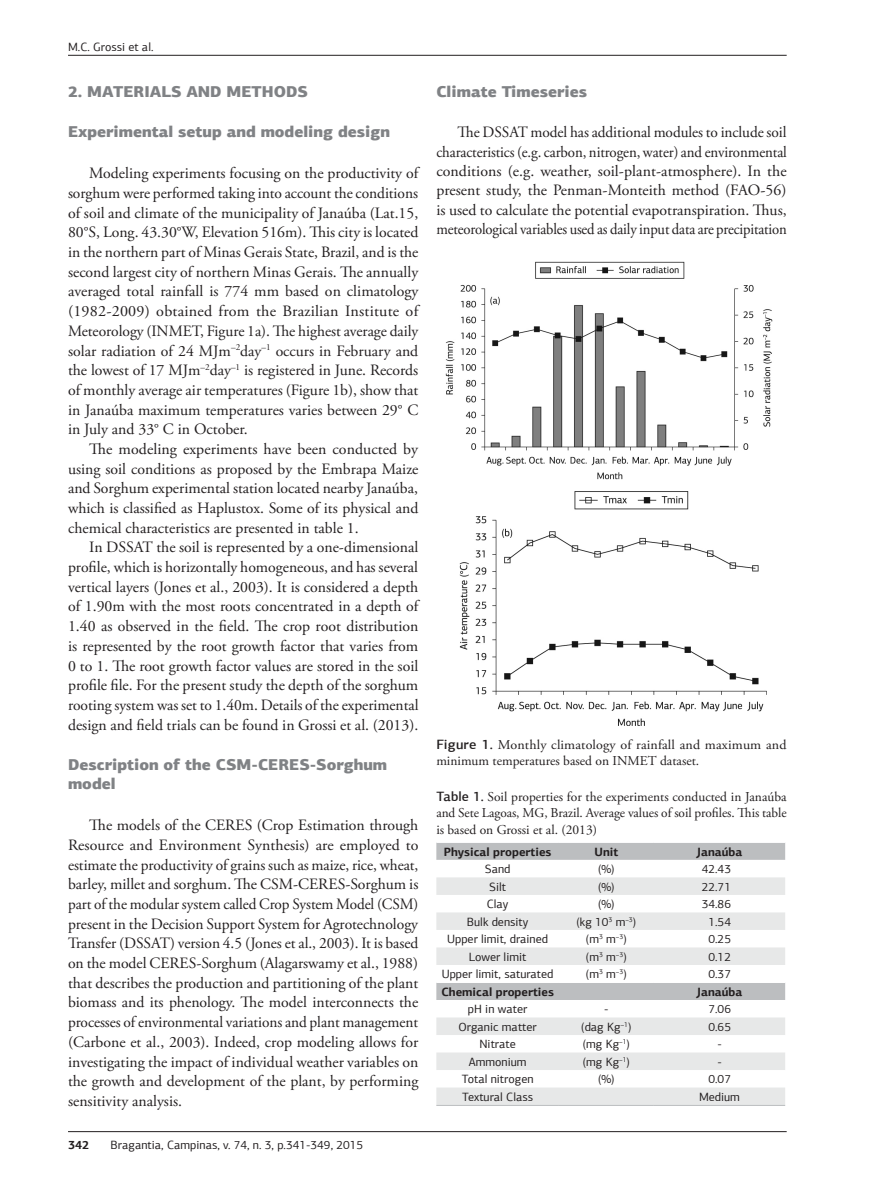
<style>
.page{position:relative;width:893px;height:1191px;background:#fff}
.page>*{position:absolute;margin:0;border:0;box-sizing:border-box;transform-origin:0 0}
.Paragraph{font:15.75px/19.6px "Adobe Garamond Pro";color:#231f20;text-align:justify}
.Heading2{font:900 15.75px/19.2px "PF Agora Sans Pro";color:#808285}
.Heading2Alt{font:900 15.75px "PF Agora Sans Pro";color:#808285}
.Heading1{font:900 15.75px "PF Agora Sans Pro";color:#808285}
.TableTitle{font:13.5px/16.2px "Adobe Garamond Pro";letter-spacing:-.005em;color:#231f20;text-align:justify}
.FigureCaption{font:13.5px/16.2px "Adobe Garamond Pro";letter-spacing:.005em;color:#231f20;scale:1.04 1}
.TableBody{font:12px "PF Agora Sans Pro";color:#231f20}
.TableHead{font:700 12px "PF Agora Sans Pro";color:#231f20}
.pubNameFooter{font:12px "PF Agora Sans Pro";color:#231f20}
.RunningAuthorsAlt{font:12px "PF Agora Sans Pro";color:#231f20}
.pagenumber{font:700 12px "PF Agora Sans Pro";color:#231f20}
.s1{font-family:"PF Agora Sans Pro";font-weight:500}
</style>
<div class="page">
<hr style="left:68px;top:55px;width:719px;height:1px;background:#231f20">
<hr style="left:68px;top:1131px;width:719px;height:1px;background:#231f20">
<img style="left:445px;top:261px;width:328px;height:219px">
<img style="left:459px;top:491px;width:308px;height:235px">
<div style="left:436px;top:843px;width:349px;height:17px;background:#bcbec0"></div>
<svg style="left:436px;top:877px;width:349px;height:228px"></svg>
<hr style="left:436px;top:1105px;width:123px;height:1px;background:#bcbec0">
<hr style="left:559px;top:1105px;width:95px;height:1px;background:#bcbec0">
<hr style="left:654px;top:1105px;width:131px;height:1px;background:#bcbec0">
<hr style="left:436px;top:982px;width:123px;height:1px;background:#fff">
<hr style="left:559px;top:982px;width:95px;height:1px;background:#fff">
<hr style="left:654px;top:982px;width:131px;height:1px;background:#fff">
<p class="RunningAuthorsAlt" style="left:68px;top:40px;width:87px">M.C. Grossi et al.</p>
<p class="Heading1" style="left:68px;top:81px;width:241px">2. MATERIALS AND METHODS</p>
<p class="Heading2Alt" style="left:68px;top:122px;width:324px">Experimental setup and modeling design</p>
<p class="Paragraph" style="left:68px;top:164px;width:352px;text-indent:21px">Modeling experiments focusing on the productivity of sorghum were performed taking into account the conditions of soil and climate of the municipality of Janaúba (Lat.15, 80°S, Long. 43.30°W, Elevation 516m). This city is located in the northern part of Minas Gerais State, Brazil, and is the second largest city of northern Minas Gerais. The annually averaged total rainfall is 774 mm based on climatology (1982-2009) obtained from the Brazilian Institute of Meteorology (INMET, Figure 1a). The highest average daily solar radiation of 24 MJm<sup>–2</sup>day<sup>–1</sup> occurs in February and the lowest of 17 MJm<sup>–2</sup>day<sup>–1</sup> is registered in June. Records of monthly average air temperatures (Figure 1b), show that in Janaúba maximum temperatures varies between 29° C in July and 33° C in October.</p>
<p class="Paragraph" style="left:68px;top:440px;width:352px;text-indent:21px">The modeling experiments have been conducted by using soil conditions as proposed by the Embrapa Maize and Sorghum experimental station located nearby Janaúba, which is classified as Haplustox. Some of its physical and chemical characteristics are presented in table 1.</p>
<p class="Paragraph" style="left:68px;top:538px;width:352px;text-indent:21px">In DSSAT the soil is represented by a one-dimensional profile, which is horizontally homogeneous, and has several vertical layers (Jones et al., 2003). It is considered a depth of 1.90m with the most roots concentrated in a depth of 1.40 as observed in the field. The crop root distribution is represented by the root growth factor that varies from 0 to 1. The root growth factor values are stored in the soil profile file. For the present study the depth of the sorghum rooting system was set to 1.40m. Details of the experimental design and field trials can be found in Grossi et al. (2013).</p>
<p class="Heading2" style="left:68px;top:755px;width:321px">Description of the CSM-CERES-Sorghum model</p>
<p class="Paragraph" style="left:68px;top:816px;width:352px;text-indent:21px">The models of the CERES (Crop Estimation through Resource and Environment Synthesis) are employed to estimate the productivity of grains such as maize, rice, wheat, barley, millet and sorghum. The CSM-CERES-Sorghum is part of the modular system called Crop System Model (CSM) present in the Decision Support System for Agrotechnology Transfer (DSSAT) version 4.5 (Jones et al., 2003). It is based on the model CERES-Sorghum (Alagarswamy et al., 1988) that describes the production and partitioning of the plant biomass and its phenology. The model interconnects the processes of environmental variations and plant management (Carbone et al., 2003). Indeed, crop modeling allows for investigating the impact of individual weather variables on the growth and development of the plant, by performing sensitivity analysis.</p>
<p class="pagenumber" style="left:68px;top:1137px;width:23px">342</p>
<p class="pubNameFooter" style="left:111px;top:1138px;width:254px">Bragantia, Campinas, v. 74, n. 3, p.341-349, 2015</p>
<p class="Heading2" style="left:436px;top:82px;width:152px">Climate Timeseries</p>
<p class="Paragraph" style="left:436px;top:123px;width:352px;text-indent:21px">The DSSAT model has additional modules to include soil characteristics (e.g. carbon, nitrogen, water) and environmental conditions (e.g. weather, soil-plant-atmosphere). In the present study, the Penman-Monteith method (FAO-56) is used to calculate the potential evapotranspiration. Thus, meteorological variables used as daily input data are precipitation</p>
<p class="FigureCaption" style="left:436px;top:737px;width:338px"><span class="s1">Figure 1.</span> Monthly climatology of rainfall and maximum and minimum temperatures based on INMET dataset.</p>
<p class="TableTitle" style="left:436px;top:789px;width:352px"><span class="s1">Table 1.</span> Soil properties for the experiments conducted in Janaúba and Sete Lagoas, MG, Brazil. Average values of soil profiles. This table is based on Grossi et al. (2013)</p>
<p class="TableHead" style="left:444px;top:844px;width:109px">Physical properties</p>
<p class="TableHead" style="left:594px;top:844px;width:25px">Unit</p>
<p class="TableHead" style="left:697px;top:844px;width:47px">Janaúba</p>
<p class="TableBody" style="left:485px;top:862px;width:27px">Sand</p>
<p class="TableBody" style="left:598px;top:862px;width:18px">(%)</p>
<p class="TableBody" style="left:702px;top:862px;width:31px">42.43</p>
<p class="TableBody" style="left:489px;top:879px;width:18px">Silt</p>
<p class="TableBody" style="left:598px;top:879px;width:18px">(%)</p>
<p class="TableBody" style="left:702px;top:879px;width:31px">22.71</p>
<p class="TableBody" style="left:487px;top:897px;width:23px">Clay</p>
<p class="TableBody" style="left:598px;top:897px;width:18px">(%)</p>
<p class="TableBody" style="left:702px;top:897px;width:31px">34.86</p>
<p class="TableBody" style="left:467px;top:914px;width:63px">Bulk density</p>
<p class="TableBody" style="left:576px;top:914px;width:61px">(kg 10<sup>3</sup> m<sup>–3</sup>)</p>
<p class="TableBody" style="left:708px;top:914px;width:24px">1.54</p>
<p class="TableBody" style="left:447px;top:932px;width:102px">Upper limit, drained</p>
<p class="TableBody" style="left:586px;top:932px;width:42px">(m<sup>3</sup> m<sup>–3</sup>)</p>
<p class="TableBody" style="left:708px;top:932px;width:24px">0.25</p>
<p class="TableBody" style="left:469px;top:949px;width:59px">Lower limit</p>
<p class="TableBody" style="left:586px;top:949px;width:42px">(m<sup>3</sup> m<sup>–3</sup>)</p>
<p class="TableBody" style="left:708px;top:949px;width:24px">0.12</p>
<p class="TableBody" style="left:442px;top:967px;width:113px">Upper limit, saturated</p>
<p class="TableBody" style="left:586px;top:967px;width:42px">(m<sup>3</sup> m<sup>–3</sup>)</p>
<p class="TableBody" style="left:708px;top:967px;width:24px">0.37</p>
<p class="TableHead" style="left:441px;top:984px;width:114px">Chemical properties</p>
<p class="TableHead" style="left:697px;top:984px;width:47px">Janaúba</p>
<p class="TableBody" style="left:468px;top:1002px;width:61px">pH in water</p>
<p class="TableBody" style="left:604px;top:1002px;width:6px">-</p>
<p class="TableBody" style="left:708px;top:1002px;width:24px">7.06</p>
<p class="TableBody" style="left:458px;top:1019px;width:80px">Organic matter</p>
<p class="TableBody" style="left:581px;top:1019px;width:52px">(dag Kg<sup>–1</sup>)</p>
<p class="TableBody" style="left:708px;top:1019px;width:24px">0.65</p>
<p class="TableBody" style="left:479px;top:1037px;width:38px">Nitrate</p>
<p class="TableBody" style="left:583px;top:1037px;width:49px">(mg Kg<sup>–1</sup>)</p>
<p class="TableBody" style="left:717px;top:1037px;width:6px">-</p>
<p class="TableBody" style="left:469px;top:1054px;width:59px">Ammonium</p>
<p class="TableBody" style="left:583px;top:1054px;width:49px">(mg Kg<sup>–1</sup>)</p>
<p class="TableBody" style="left:717px;top:1054px;width:6px">-</p>
<p class="TableBody" style="left:462px;top:1072px;width:73px">Total nitrogen</p>
<p class="TableBody" style="left:598px;top:1072px;width:18px">(%)</p>
<p class="TableBody" style="left:708px;top:1072px;width:24px">0.07</p>
<p class="TableBody" style="left:462px;top:1089px;width:73px">Textural Class</p>
<p class="TableBody" style="left:699px;top:1089px;width:42px">Medium</p>
</div>
